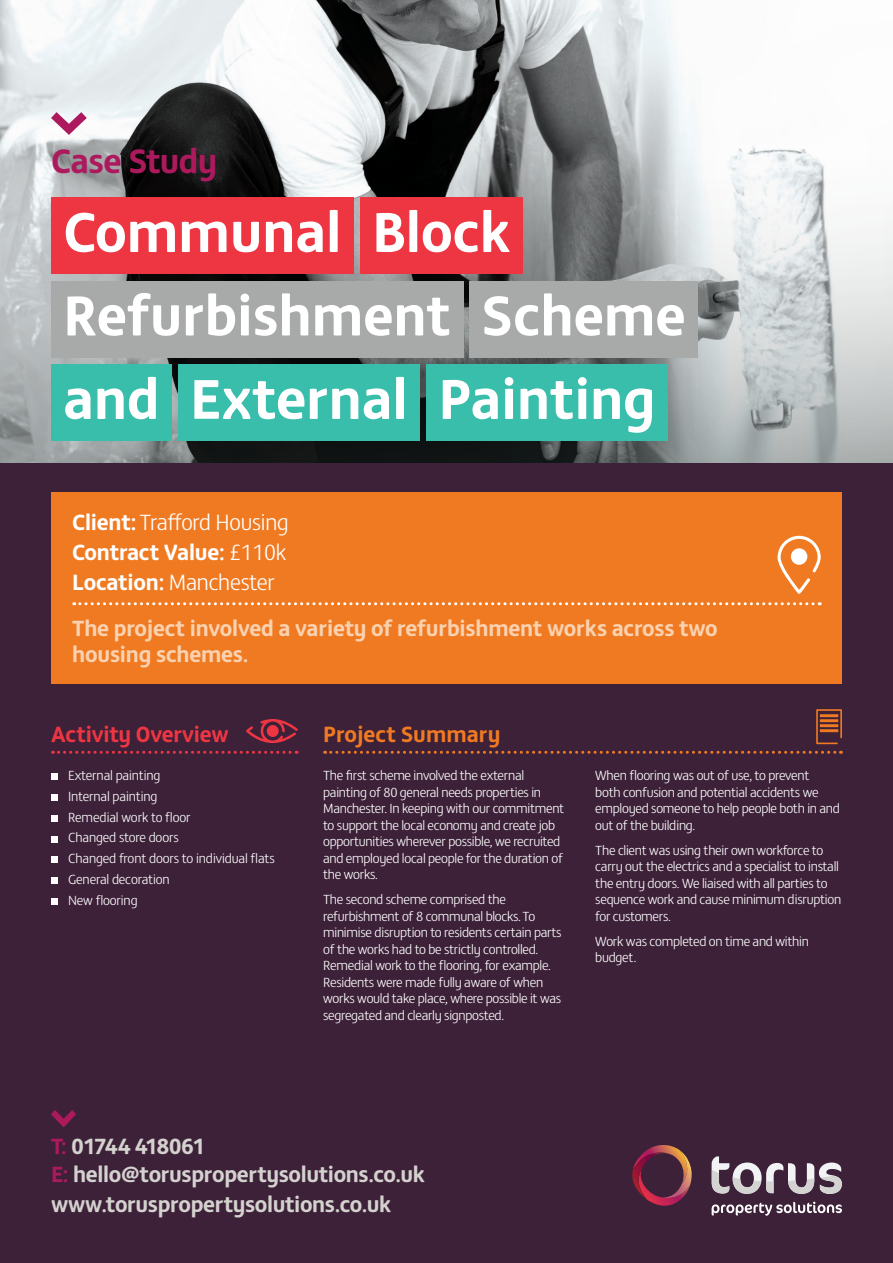
<style>
.page{position:relative;width:893px;height:1263px;background:#fff}
.page>*{position:absolute;margin:0;border:0;box-sizing:border-box;transform-origin:0 0}
.t1{font:700 57px "FS Matthew";color:#fff}
.t2{font:700 34.5px "FS Matthew";letter-spacing:-.02em;color:#ac1a5d}
.t3{font:700 22.5px/25.5px "FS Matthew";letter-spacing:-.01em;color:#fbd2b0}
.t4{font:700 22.5px "FS Matthew";letter-spacing:-.015em;color:#d4d2ce}
.t5{font:300 22.5px "FS Matthew";letter-spacing:-.01em;color:#fff}
.t6{font:700 22.5px "FS Matthew";letter-spacing:-.01em;color:#fff}
.t7{font:700 22.5px "FS Matthew";letter-spacing:-.01em;color:#ee3643}
.t8{font:700 22.5px "FS Matthew";color:#f07a22}
.t9{font:700 22.5px "FS Matthew";letter-spacing:-.045em;color:#d4d2ce}
.t10{font:300 13.5px/16.5px "FS Matthew";letter-spacing:-.02em;color:#fff}
.s1{font-weight:700}
.s2{font-weight:300}
.s3{color:#ac1a5d}
</style>
<div class="page">
<img style="left:0;top:0;width:818px;height:160px">
<svg style="left:0;top:160px;width:893px;height:303px;background:#9ca0a0"></svg>
<div style="left:0;top:463px;width:893px;height:800px;background:#3d2139"></div>
<svg style="left:53px;top:751px;width:244px;height:3px"></svg>
<svg style="left:51px;top:774px;width:6px;height:6px"></svg>
<div style="left:51px;top:794px;width:6px;height:7px;background:#fff"></div>
<svg style="left:51px;top:815px;width:6px;height:6px"></svg>
<svg style="left:51px;top:836px;width:6px;height:6px"></svg>
<svg style="left:51px;top:857px;width:6px;height:6px"></svg>
<div style="left:51px;top:877px;width:6px;height:7px;background:#fff"></div>
<svg style="left:51px;top:898px;width:6px;height:6px"></svg>
<svg style="left:325px;top:751px;width:516px;height:3px"></svg>
<div style="left:51px;top:492px;width:791px;height:191px;background:#f07a22"></div>
<svg style="left:74px;top:602px;width:746px;height:3px"></svg>
<svg style="left:632px;top:1145px;width:60px;height:53px"></svg>
<svg style="left:712px;top:1156px;width:130px;height:38px"></svg>
<svg style="left:712px;top:1202px;width:130px;height:14px"></svg>
<svg style="left:816px;top:709px;width:26px;height:35px"></svg>
<hr style="left:820px;top:714px;width:18px;height:3px;background:#f07a22">
<hr style="left:820px;top:719px;width:18px;height:3px;background:#f07a22">
<hr style="left:820px;top:724px;width:18px;height:3px;background:#f07a22">
<hr style="left:820px;top:729px;width:18px;height:3px;background:#f07a22">
<div style="left:51px;top:197px;width:303px;height:77px;background:#ee3643"></div>
<div style="left:360px;top:197px;width:163px;height:77px;background:#ee3643"></div>
<div style="left:51px;top:281px;width:412px;height:77px;background:#a8aaaa"></div>
<div style="left:470px;top:281px;width:228px;height:77px;background:#a8aaaa"></div>
<div style="left:51px;top:364px;width:120px;height:77px;background:#38beab"></div>
<div style="left:178px;top:364px;width:242px;height:77px;background:#38beab"></div>
<div style="left:426px;top:364px;width:242px;height:77px;background:#38beab"></div>
<svg style="left:51px;top:112px;width:36px;height:23px"></svg>
<svg style="left:777px;top:536px;width:44px;height:58px"></svg>
<div style="left:791px;top:548px;width:16px;height:17px;background:#fff;border-radius:50%"></div>
<svg style="left:246px;top:719px;width:52px;height:24px"></svg>
<svg style="left:51px;top:1110px;width:25px;height:17px"></svg>
<p class="t2" style="left:51px;top:134px;width:168px">Case Study</p>
<p class="t1" style="left:63px;top:186px;width:280px">Communal</p>
<p class="t1" style="left:372px;top:186px;width:140px">Block</p>
<p class="t1" style="left:63px;top:270px;width:389px">Refurbishment</p>
<p class="t1" style="left:482px;top:270px;width:205px">Scheme</p>
<p class="t1" style="left:63px;top:353px;width:97px">and</p>
<p class="t1" style="left:190px;top:353px;width:219px">External</p>
<p class="t1" style="left:438px;top:353px;width:218px">Painting</p>
<p class="t5" style="left:72px;top:506px;width:218px"><span class="s1">Client:</span> Trafford Housing</p>
<p class="t6" style="left:72px;top:534px;width:216px">Contract Value: <span class="s2">£110k</span></p>
<p class="t5" style="left:72px;top:565px;width:204px"><span class="s1">Location:</span> Manchester</p>
<p class="t3" style="left:72px;top:614px;width:647px">The project involved a variety of refurbishment works across two housing schemes.</p>
<p class="t7" style="left:51px;top:716px;width:179px">Activity Overview</p>
<p class="t10" style="left:68px;top:766px;width:94px">External painting</p>
<p class="t10" style="left:68px;top:787px;width:91px">Internal painting</p>
<p class="t10" style="left:68px;top:808px;width:124px">Remedial work to floor</p>
<p class="t10" style="left:68px;top:828px;width:112px">Changed store doors</p>
<p class="t10" style="left:68px;top:849px;width:208px">Changed front doors to individual flats</p>
<p class="t10" style="left:68px;top:870px;width:103px">General decoration</p>
<p class="t10" style="left:68px;top:891px;width:71px">New flooring</p>
<p class="t8" style="left:323px;top:716px;width:179px">Project Summary</p>
<p class="t10" style="left:323px;top:766px;width:243px">The first scheme involved the external painting of 80 general needs properties in Manchester. In keeping with our commitment to support the local economy and create job opportunities wherever possible, we recruited and employed local people for the duration of the works.</p>
<p class="t10" style="left:323px;top:890px;width:240px">The second scheme comprised the refurbishment of 8 communal blocks. To minimise disruption to residents certain parts of the works had to be strictly controlled.<br>Remedial work to the flooring, for example.<br>Residents were made fully aware of when works would take place, where possible it was segregated and clearly signposted.</p>
<p class="t10" style="left:595px;top:766px;width:246px">When flooring was out of use, to prevent<br>both confusion and potential accidents we employed someone to help people both in and out of the building.</p>
<p class="t10" style="left:595px;top:841px;width:247px">The client was using their own workforce to carry out the electrics and a specialist to install the entry doors. We liaised with all parties to sequence work and cause minimum disruption for customers.</p>
<p class="t10" style="left:595px;top:932px;width:215px">Work was completed on time and within budget.</p>
<p class="t9" style="left:51px;top:1128px;width:156px"><span class="s3">T:</span> 01744 418061</p>
<p class="t4" style="left:51px;top:1156px;width:375px"><span class="s3">E:</span> hello@toruspropertysolutions.co.uk</p>
<p class="t4" style="left:51px;top:1186px;width:342px">www.toruspropertysolutions.co.uk</p>
</div>
